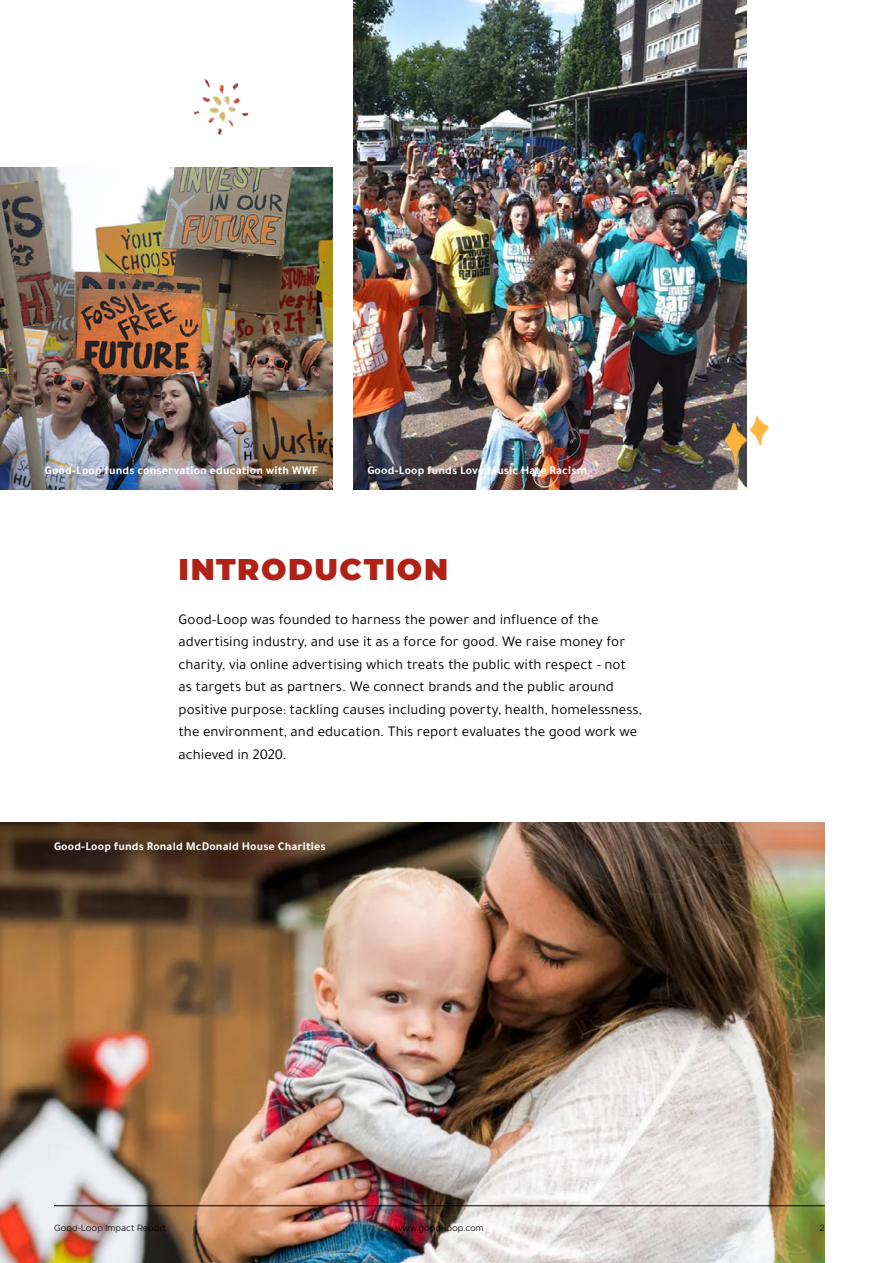
<style>
.page{position:relative;width:893px;height:1263px;background:#fff}
.page>*{position:absolute;margin:0;border:0;box-sizing:border-box;transform-origin:0 0}
.t1{font:900 30px "Montserrat";letter-spacing:.055em;color:#b12216}
.t2{font:15px/22.5px "Tajawal";color:#000}
.t3{font:700 12px "Tajawal";letter-spacing:.015em;color:#fff}
.t4{font:300 9px "Metropolis";color:#000}
</style>
<div class="page">
<img style="left:353px;top:0;width:394px;height:489px">
<img style="left:0;top:822px;width:825px;height:441px">
<img style="left:0;top:168px;width:332px;height:321px">
<img style="left:193px;top:78px;width:56px;height:57px">
<img style="left:716px;top:410px;width:53px;height:62px">
<p class="t3" style="left:45px;top:461px;width:275px">Good-Loop funds conservation education with WWF</p>
<p class="t3" style="left:367px;top:461px;width:221px">Good-Loop funds Love Music Hate Racism</p>
<h1 class="t1" style="left:178px;top:547px;width:271px">INTRODUCTION</h1>
<p class="t2" style="left:178px;top:608px;width:465px">Good-Loop was founded to harness the power and influence of the advertising industry, and use it as a force for good. We raise money for charity, via online advertising which treats the public with respect - not as targets but as partners. We connect brands and the public around positive purpose: tackling causes including poverty, health, homelessness, the environment, and education. This report evaluates the good work we achieved in 2020.</p>
<p class="t3" style="left:54px;top:837px;width:273px">Good-Loop funds Ronald McDonald House Charities</p>
<p class="t4" style="left:54px;top:1222px;width:114px">Good-Loop Impact Report</p>
<p class="t4" style="left:395px;top:1222px;width:90px">www.good-loop.com</p>
<p class="t4" style="left:819px;top:1222px;width:7px">2</p>
</div>
